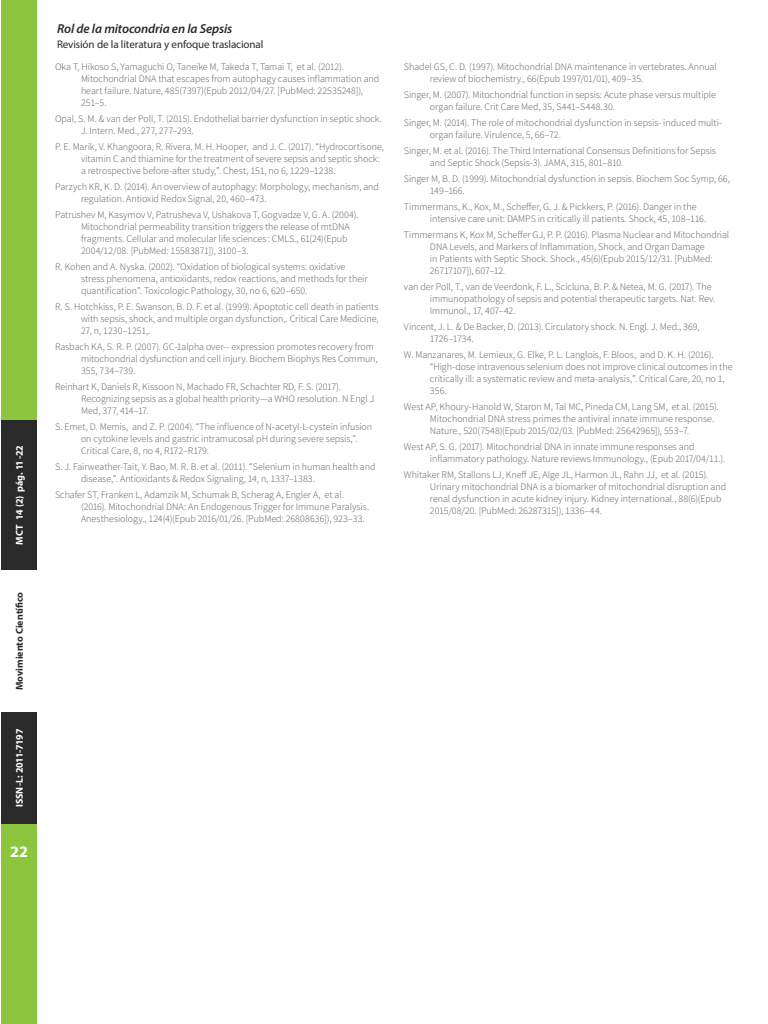
<style>
.page{position:relative;width:768px;height:1024px;background:#fff}
.page>*{position:absolute;margin:0;border:0;box-sizing:border-box;transform-origin:0 0}
.t1{font:700 16px "Myriad Pro";color:#fff}
.t2{font:italic 600 13px "Myriad Pro";letter-spacing:-.01em;color:#2a2a2a}
.t3{font:11.1px "Myriad Pro";letter-spacing:-.01em;color:#2a2a2a}
.t4{font:300 10px/12px "Source Sans Pro";letter-spacing:-.005em;color:#5a5a5a}
.t5{font:700 10px "Myriad Pro";letter-spacing:-.01em;color:#fff}
.t6{font:700 10px "Myriad Pro";color:#2a2a2a}
</style>
<div class="page">
<div style="left:1px;top:712px;width:36px;height:312px;background:#8cc63f"></div>
<div style="left:1px;top:0;width:36px;height:570px;background:#8cc63f"></div>
<div style="left:1px;top:420px;width:36px;height:150px;background:#2a2a2a"></div>
<div style="left:1px;top:712px;width:36px;height:112px;background:#2a2a2a"></div>
<p class="t5" style="left:13px;top:545px;width:101px;rotate:-90deg">MCT 14 (2) pág. 11-22</p>
<p class="t6" style="left:13px;top:690px;width:100px;rotate:-90deg">Movimiento Científico</p>
<p class="t5" style="left:13px;top:807px;width:80px;rotate:-90deg">ISSN-L: 2011-7197</p>
<h1 class="t1" style="left:10px;top:841px;width:19px">22</h1>
<h2 class="t2" style="left:57px;top:20px;width:177px">Rol de la mitocondria en la Sepsis</h2>
<p class="t3" style="left:57px;top:38px;width:208px">Revisión de la literatura y enfoque traslacional</p>
<p class="t4" style="left:81px;top:60px;width:300px;text-indent:-26px">Oka T, Hikoso S, Yamaguchi O, Taneike M, Takeda T, Tamai T, et al. (2012).<br>Mitochondrial DNA that escapes from autophagy causes inflammation and heart failure. Nature, 485(7397)(Epub 2012/04/27. [PubMed: 22535248]), 251–5.</p>
<p class="t4" style="left:81px;top:112px;width:302px;text-indent:-26px">Opal, S. M. &amp; van der Poll, T. (2015). Endothelial barrier dysfunction in septic shock.<br>J. Intern. Med., 277, 277–293.</p>
<p class="t4" style="left:81px;top:140px;width:304px;text-indent:-26px">P. E. Marik, V. Khangoora, R. Rivera, M. H. Hooper, and J. C. (2017). “Hydrocortisone, vitamin C and thiamine for the treatment of severe sepsis and septic shock: a retrospective before-after study,”. Chest, 151, no 6, 1229–1238.</p>
<p class="t4" style="left:81px;top:180px;width:300px;text-indent:-26px">Parzych KR, K. D. (2014). An overview of autophagy: Morphology, mechanism, and regulation. Antioxid Redox Signal, 20, 460–473.</p>
<p class="t4" style="left:81px;top:208px;width:279px;text-indent:-26px">Patrushev M, Kasymov V, Patrusheva V, Ushakova T, Gogvadze V, G. A. (2004).<br>Mitochondrial permeability transition triggers the release of mtDNA fragments. Cellular and molecular life sciences : CMLS., 61(24)(Epub 2004/12/08. [PubMed: 15583871]), 3100–3.</p>
<p class="t4" style="left:81px;top:260px;width:288px;text-indent:-26px">R. Kohen and A. Nyska. (2002). “Oxidation of biological systems: oxidative stress phenomena, antioxidants, redox reactions, and methods for their quantification”. Toxicologic Pathology, 30, no 6, 620–650.</p>
<p class="t4" style="left:81px;top:300px;width:299px;text-align:justify;text-indent:-26px">R. S. Hotchkiss, P. E. Swanson, B. D. F. et al. (1999). Apoptotic cell death in patients with sepsis, shock, and multiple organ dysfunction,. Critical Care Medicine, 27, n, 1230–1251,.</p>
<p class="t4" style="left:81px;top:340px;width:298px;text-indent:-26px">Rasbach KA, S. R. P. (2007). GC-1alpha over-- expression promotes recovery from mitochondrial dysfunction and cell injury. Biochem Biophys Res Commun,<br>355, 734–739.</p>
<p class="t4" style="left:81px;top:380px;width:295px;text-indent:-26px">Reinhart K, Daniels R, Kissoon N, Machado FR, Schachter RD, F. S. (2017).<br>Recognizing sepsis as a global health priority—a WHO resolution. N Engl J<br>Med, 377, 414–17.</p>
<p class="t4" style="left:81px;top:420px;width:293px;text-indent:-26px">S. Emet, D. Memis, and Z. P. (2004). “The influence of N-acetyl-L-cystein infusion on cytokine levels and gastric intramucosal pH during severe sepsis,”.<br>Critical Care, 8, no 4, R172–R179.</p>
<p class="t4" style="left:81px;top:460px;width:296px;text-indent:-26px">S. J. Fairweather-Tait, Y. Bao, M. R. B. et al. (2011). “Selenium in human health and disease,”. Antioxidants &amp; Redox Signaling, 14, n, 1337–1383.</p>
<p class="t4" style="left:81px;top:488px;width:290px;text-indent:-26px">Schafer ST, Franken L, Adamzik M, Schumak B, Scherag A, Engler A, et al. (2016). Mitochondrial DNA: An Endogenous Trigger for Immune Paralysis.<br>Anesthesiology., 124(4)(Epub 2016/01/26. [PubMed: 26808636]), 923–33.</p>
<p class="t4" style="left:430px;top:60px;width:288px;text-indent:-26px">Shadel GS, C. D. (1997). Mitochondrial DNA maintenance in vertebrates. Annual review of biochemistry., 66(Epub 1997/01/01), 409–35.</p>
<p class="t4" style="left:430px;top:88px;width:288px;text-indent:-26px">Singer, M. (2007). Mitochondrial function in sepsis: Acute phase versus multiple organ failure. Crit Care Med, 35, S441–S448.30.</p>
<p class="t4" style="left:430px;top:116px;width:294px;text-indent:-26px">Singer, M. (2014). The role of mitochondrial dysfunction in sepsis- induced multi&shy;organ failure. Virulence, 5, 66–72.</p>
<p class="t4" style="left:430px;top:144px;width:288px;text-indent:-26px">Singer, M. et al. (2016). The Third International Consensus Definitions for Sepsis and Septic Shock (Sepsis-3). JAMA, 315, 801–810.</p>
<p class="t4" style="left:430px;top:172px;width:302px;text-indent:-26px">Singer M, B. D. (1999). Mitochondrial dysfunction in sepsis. Biochem Soc Symp, 66,<br>149–166.</p>
<p class="t4" style="left:430px;top:200px;width:278px;text-indent:-26px">Timmermans, K., Kox, M., Scheffer, G. J. &amp; Pickkers, P. (2016). Danger in the intensive care unit: DAMPS in critically ill patients. Shock, 45, 108–116.</p>
<p class="t4" style="left:430px;top:228px;width:301px;text-indent:-26px">Timmermans K, Kox M, Scheffer GJ, P. P. (2016). Plasma Nuclear and Mitochondrial DNA Levels, and Markers of Inflammation, Shock, and Organ Damage<br>in Patients with Septic Shock. Shock., 45(6)(Epub 2015/12/31. [PubMed:<br>26717107]), 607–12.</p>
<p class="t4" style="left:430px;top:280px;width:287px;text-indent:-26px">van der Poll, T., van de Veerdonk, F. L., Scicluna, B. P. &amp; Netea, M. G. (2017). The immunopathology of sepsis and potential therapeutic targets. Nat. Rev.<br>Immunol., 17, 407–42.</p>
<p class="t4" style="left:430px;top:320px;width:271px;text-indent:-26px">Vincent, J. L. &amp; De Backer, D. (2013). Circulatory shock. N. Engl. J. Med., 369,<br>1726–1734.</p>
<p class="t4" style="left:430px;top:348px;width:304px;text-indent:-26px">W. Manzanares, M. Lemieux, G. Elke, P. L. Langlois, F. Bloos, and D. K. H. (2016). “High-dose intravenous selenium does not improve clinical outcomes in the critically ill: a systematic review and meta-analysis,”. Critical Care, 20, no 1, 356.</p>
<p class="t4" style="left:430px;top:400px;width:290px;text-indent:-26px">West AP, Khoury-Hanold W, Staron M, Tal MC, Pineda CM, Lang SM, et al. (2015).<br>Mitochondrial DNA stress primes the antiviral innate immune response.<br>Nature., 520(7548)(Epub 2015/02/03. [PubMed: 25642965]), 553–7.</p>
<p class="t4" style="left:430px;top:440px;width:297px;text-indent:-26px">West AP, S. G. (2017). Mitochondrial DNA in innate immune responses and inflammatory pathology. Nature reviews Immunology., (Epub 2017/04/11.).</p>
<p class="t4" style="left:430px;top:468px;width:298px;text-indent:-26px">Whitaker RM, Stallons LJ, Kneff JE, Alge JL, Harmon JL, Rahn JJ, et al. (2015).<br>Urinary mitochondrial DNA is a biomarker of mitochondrial disruption and renal dysfunction in acute kidney injury. Kidney international., 88(6)(Epub 2015/08/20. [PubMed: 26287315]), 1336–44.</p>
</div>
